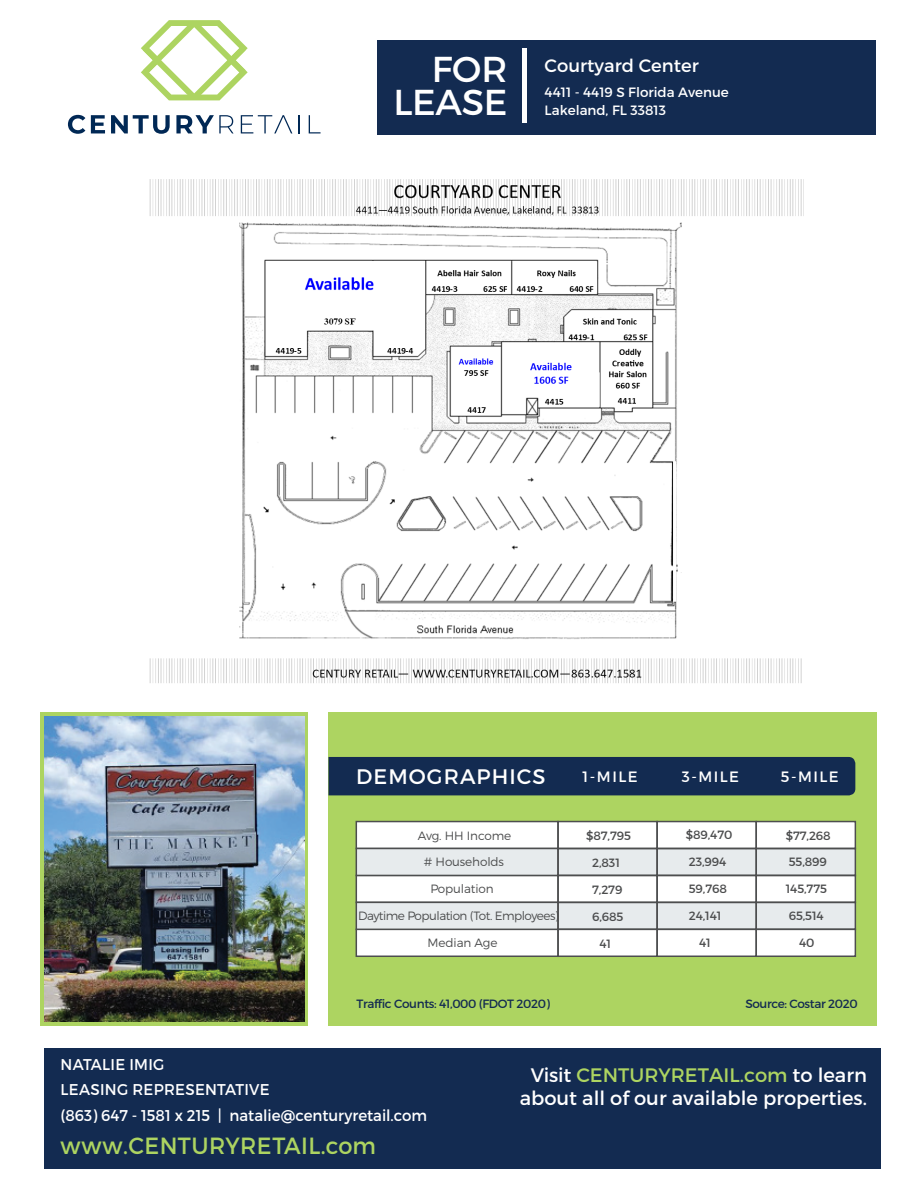
<style>
.page{position:relative;width:918px;height:1188px;background:#fff}
.page>*{position:absolute;margin:0;border:0;box-sizing:border-box;transform-origin:0 0}
.t1{font:36px/33px "Montserrat";letter-spacing:-.01em;color:#fff;text-align:right}
.t2{font:23.4px "Montserrat";letter-spacing:.02em;color:#add461;scale:.96 1}
.t3{font:21px "Montserrat";letter-spacing:.05em;color:#fff}
.t4{font:19.5px/23.4px "Montserrat";color:#fff;text-align:center}
.t5{font:18px "Montserrat";color:#fff}
.t6{font:15.6px/25.7px "Montserrat";color:#fff;scale:.96 1}
.t7{font:15px "Montserrat";letter-spacing:.1em;color:#fff}
.t8{font:13.5px "Montserrat";color:#fff}
.t9{font:12px "Montserrat";letter-spacing:-.01em;color:#4b4c4d}
.t10{font:12px "Montserrat";letter-spacing:-.03em;color:#132b51}
.t11{font:300 12px "Montserrat";letter-spacing:-.015em;color:#4b4c4d}
.t12{font:300 12px "Montserrat";letter-spacing:-.04em;color:#4b4c4d}
.s1{color:#add461}
</style>
<div class="page">
<div style="left:378px;top:40px;width:498px;height:95px;background:#132b51"></div>
<hr style="left:523px;top:48px;width:2px;height:75px;background:#fff">
<svg style="left:68px;top:115px;width:17px;height:19px"></svg>
<svg style="left:91px;top:115px;width:14px;height:18px"></svg>
<svg style="left:111px;top:115px;width:59px;height:19px"></svg>
<svg style="left:176px;top:115px;width:58px;height:18px"></svg>
<svg style="left:241px;top:115px;width:51px;height:18px"></svg>
<svg style="left:298px;top:115px;width:2px;height:18px"></svg>
<svg style="left:309px;top:115px;width:12px;height:18px"></svg>
<svg style="left:141px;top:20px;width:107px;height:80px"></svg>
<svg style="left:41px;top:713px;width:267px;height:313px;background:#a1c568"></svg>
<hr style="left:524px;top:48px;width:2px;height:75px;background:#fff">
<div style="left:328px;top:713px;width:550px;height:313px;background:#add461"></div>
<div style="left:356px;top:822px;width:499px;height:26px;background:#fff"></div>
<div style="left:356px;top:821px;width:203px;height:28px;border:2px solid #4d4e4f"></div>
<div style="left:357px;top:929px;width:498px;height:27px;background:#fff"></div>
<div style="left:356px;top:929px;width:203px;height:28px;border:2px solid #4d4e4f"></div>
<div style="left:357px;top:875px;width:498px;height:27px;background:#fff"></div>
<div style="left:357px;top:849px;width:498px;height:26px;background:#e7ebed"></div>
<div style="left:356px;top:848px;width:203px;height:28px;border:2px solid #4d4e4f"></div>
<div style="left:356px;top:902px;width:499px;height:27px;background:#e7ebed"></div>
<div style="left:356px;top:902px;width:203px;height:28px;border:2px solid #4d4e4f"></div>
<div style="left:557px;top:821px;width:101px;height:28px;border:2px solid #4d4e4f"></div>
<div style="left:557px;top:929px;width:101px;height:28px;border:2px solid #4d4e4f"></div>
<div style="left:557px;top:848px;width:101px;height:28px;border:2px solid #4d4e4f"></div>
<div style="left:557px;top:902px;width:101px;height:28px;border:2px solid #4d4e4f"></div>
<div style="left:656px;top:821px;width:101px;height:28px;border:2px solid #4d4e4f"></div>
<div style="left:656px;top:929px;width:101px;height:28px;border:2px solid #4d4e4f"></div>
<div style="left:656px;top:875px;width:101px;height:28px;border:2px solid #4d4e4f"></div>
<div style="left:656px;top:848px;width:101px;height:28px;border:2px solid #4d4e4f"></div>
<div style="left:656px;top:902px;width:101px;height:28px;border:2px solid #4d4e4f"></div>
<div style="left:756px;top:821px;width:100px;height:28px;border:2px solid #4d4e4f"></div>
<div style="left:756px;top:929px;width:100px;height:28px;border:2px solid #4d4e4f"></div>
<div style="left:756px;top:848px;width:100px;height:28px;border:2px solid #4d4e4f"></div>
<div style="left:756px;top:902px;width:100px;height:28px;border:2px solid #4d4e4f"></div>
<div style="left:328px;top:757px;width:527px;height:38px;background:#132b51"></div>
<img style="left:44px;top:717px;width:260px;height:304px">
<div style="left:44px;top:1048px;width:836px;height:121px;background:#132b51"></div>
<img style="left:149px;top:179px;width:655px;height:504px">
<h1 class="t1" style="left:393px;top:53px;width:116px">FOR<br>LEASE</h1>
<h3 class="t5" style="left:545px;top:54px;width:156px">Courtyard Center</h3>
<p class="t8" style="left:545px;top:84px;width:186px">4411 - 4419 S Florida Avenue</p>
<p class="t8" style="left:545px;top:102px;width:123px">Lakeland, FL 33813</p>
<h3 class="t3" style="left:356px;top:764px;width:191px">DEMOGRAPHICS</h3>
<p class="t7" style="left:583px;top:767px;width:57px">1-MILE</p>
<p class="t7" style="left:682px;top:767px;width:59px">3-MILE</p>
<p class="t7" style="left:781px;top:767px;width:59px">5-MILE</p>
<p class="t11" style="left:418px;top:828px;width:95px">Avg. HH Income</p>
<p class="t9" style="left:586px;top:828px;width:46px">$87,795</p>
<p class="t9" style="left:686px;top:828px;width:48px">$89,470</p>
<p class="t9" style="left:786px;top:828px;width:46px">$77,268</p>
<p class="t11" style="left:424px;top:855px;width:82px"># Households</p>
<p class="t9" style="left:592px;top:855px;width:29px">2,831</p>
<p class="t9" style="left:689px;top:855px;width:39px">23,994</p>
<p class="t9" style="left:789px;top:855px;width:40px">55,899</p>
<p class="t11" style="left:430px;top:882px;width:65px">Population</p>
<p class="t9" style="left:592px;top:882px;width:32px">7,279</p>
<p class="t9" style="left:689px;top:882px;width:40px">59,768</p>
<p class="t9" style="left:786px;top:882px;width:43px">145,775</p>
<p class="t12" style="left:358px;top:909px;width:202px">Daytime Population (Tot. Employees)</p>
<p class="t9" style="left:592px;top:909px;width:33px">6,685</p>
<p class="t9" style="left:689px;top:909px;width:34px">24,141</p>
<p class="t9" style="left:789px;top:909px;width:37px">65,514</p>
<p class="t11" style="left:428px;top:936px;width:71px">Median Age</p>
<p class="t9" style="left:599px;top:936px;width:13px">41</p>
<p class="t9" style="left:699px;top:936px;width:13px">41</p>
<p class="t9" style="left:799px;top:936px;width:17px">40</p>
<p class="t10" style="left:356px;top:996px;width:195px">Traffic Counts: 41,000 (FDOT 2020)</p>
<p class="t10" style="left:745px;top:996px;width:114px">Source: Costar 2020</p>
<h3 class="t6" style="left:61px;top:1052px;width:383px">NATALIE IMIG<br>LEASING REPRESENTATIVE<br>(863) 647 - 1581 x 215 | natalie@centuryretail.com</h3>
<h2 class="t2" style="left:61px;top:1131px;width:330px">www.CENTURYRETAIL.com</h2>
<h3 class="t4" style="left:520px;top:1063px;width:349px">Visit <span class="s1">CENTURYRETAIL.com</span> to learn about all of our available properties.</h3>
</div>
